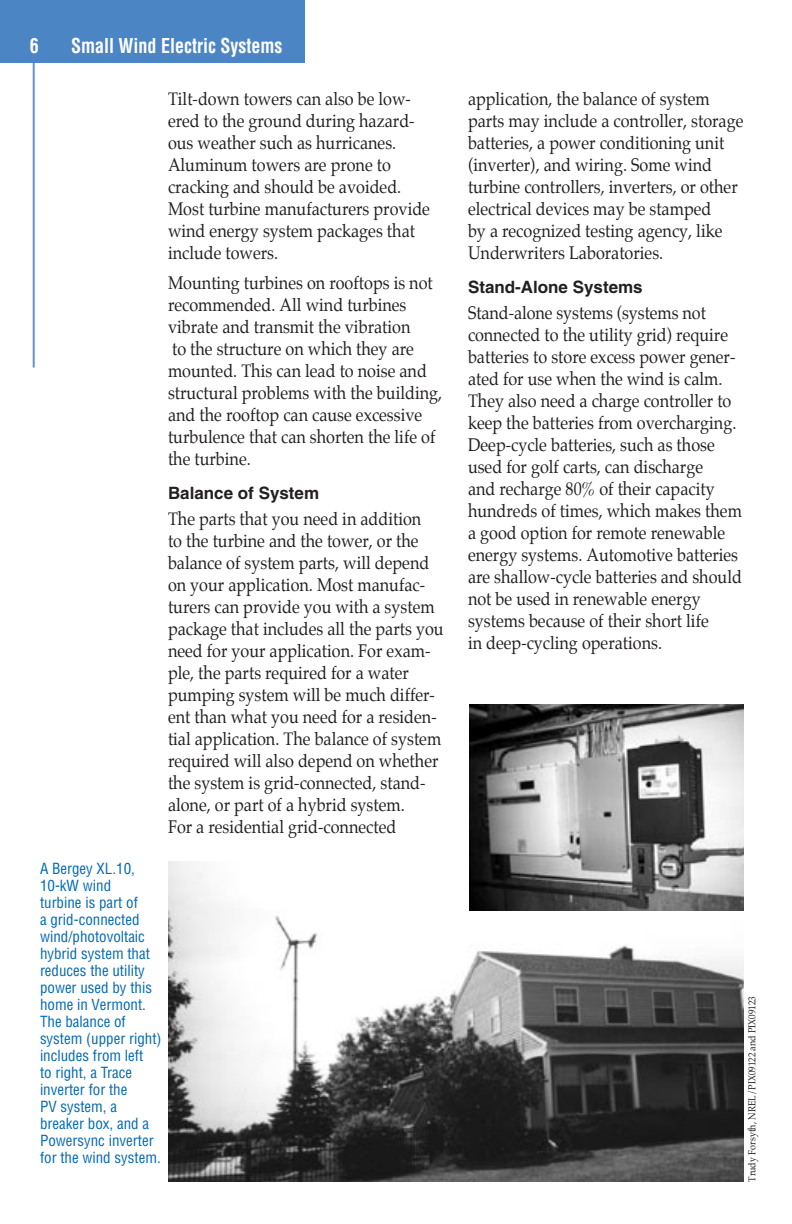
<style>
.page{position:relative;width:792px;height:1224px;background:#fff}
.page>*{position:absolute;margin:0;border:0;box-sizing:border-box;transform-origin:0 0}
.t1{font:700 condensed 20px "Helvetica";color:#fff;scale:.9 1}
.t2{font:18px/22px "Palatino";color:#231f20;scale:.9 1}
.t3{font:700 17px "Helvetica";color:#231f20}
.t4{font:condensed 15px/17px "Helvetica";color:#0168b3}
.t5{font:10px "Palatino";color:#231f20;scale:.9 1}
</style>
<div class="page">
<hr style="left:33px;top:17px;width:2px;height:351px;background:#6692cb">
<div style="left:0;top:0;width:305px;height:63px;background:#4c85c3"></div>
<img style="left:168px;top:862px;width:576px;height:319px">
<img style="left:469px;top:705px;width:274px;height:206px">
<p class="t1" style="left:71px;top:34px;width:236px">Small Wind Electric Systems</p>
<p class="t2" style="left:168px;top:88px;width:293px">Tilt-down towers can also be low&shy;ered to the ground during hazard&shy;ous weather such as hurricanes.<br>Aluminum towers are prone to cracking and should be avoided.<br>Most turbine manufacturers provide wind energy system packages that include towers.</p>
<p class="t2" style="left:168px;top:272px;width:306px">Mounting turbines on rooftops is not recommended. All wind turbines vibrate and transmit the vibration<br>to the structure on which they are mounted. This can lead to noise and structural problems with the building, and the rooftop can cause excessive turbulence that can shorten the life of the turbine.</p>
<p class="t3" style="left:168px;top:482px;width:153px">Balance of System</p>
<p class="t2" style="left:168px;top:508px;width:308px">The parts that you need in addition<br>to the turbine and the tower, or the balance of system parts, will depend on your application. Most manufac&shy;turers can provide you with a system package that includes all the parts you need for your application. For exam&shy;ple, the parts required for a water pumping system will be much differ&shy;ent than what you need for a residen&shy;tial application. The balance of system required will also depend on whether the system is grid-connected, stand&shy;alone, or part of a hybrid system.<br>For a residential grid-connected</p>
<p class="t4" style="left:40px;top:860px;width:123px">A Bergey XL. 10,<br>10-kW wind<br>turbine is part of<br>a grid-connected wind/photovoltaic hybrid system that reduces the utility power used by this home in Vermont.<br>The balance of system (upper right) includes from left<br>to right, a Trace inverter for the<br>PV system, a breaker box, and a<br>Powersync inverter for the wind system.</p>
<p class="t2" style="left:468px;top:88px;width:308px">application, the balance of system parts may include a controller, storage batteries, a power conditioning unit (inverter), and wiring. Some wind turbine controllers, inverters, or other electrical devices may be stamped<br>by a recognized testing agency, like Underwriters Laboratories.</p>
<p class="t3" style="left:468px;top:276px;width:176px">Stand-Alone Systems</p>
<p class="t2" style="left:468px;top:302px;width:306px">Stand-alone systems (systems not connected to the utility grid) require batteries to store excess power gener&shy;ated for use when the wind is calm.<br>They also need a charge controller to keep the batteries from overcharging.<br>Deep-cycle batteries, such as those used for golf carts, can discharge<br>and recharge 80% of their capacity hundreds of times, which makes them a good option for remote renewable energy systems. Automotive batteries are shallow-cycle batteries and should not be used in renewable energy systems because of their short life<br>in deep-cycling operations.</p>
<p class="t5" style="left:746px;top:1182px;width:208px;rotate:-90deg">Trudy Forsyth, NREL/PIX09122 and PIX09123</p>
</div>
